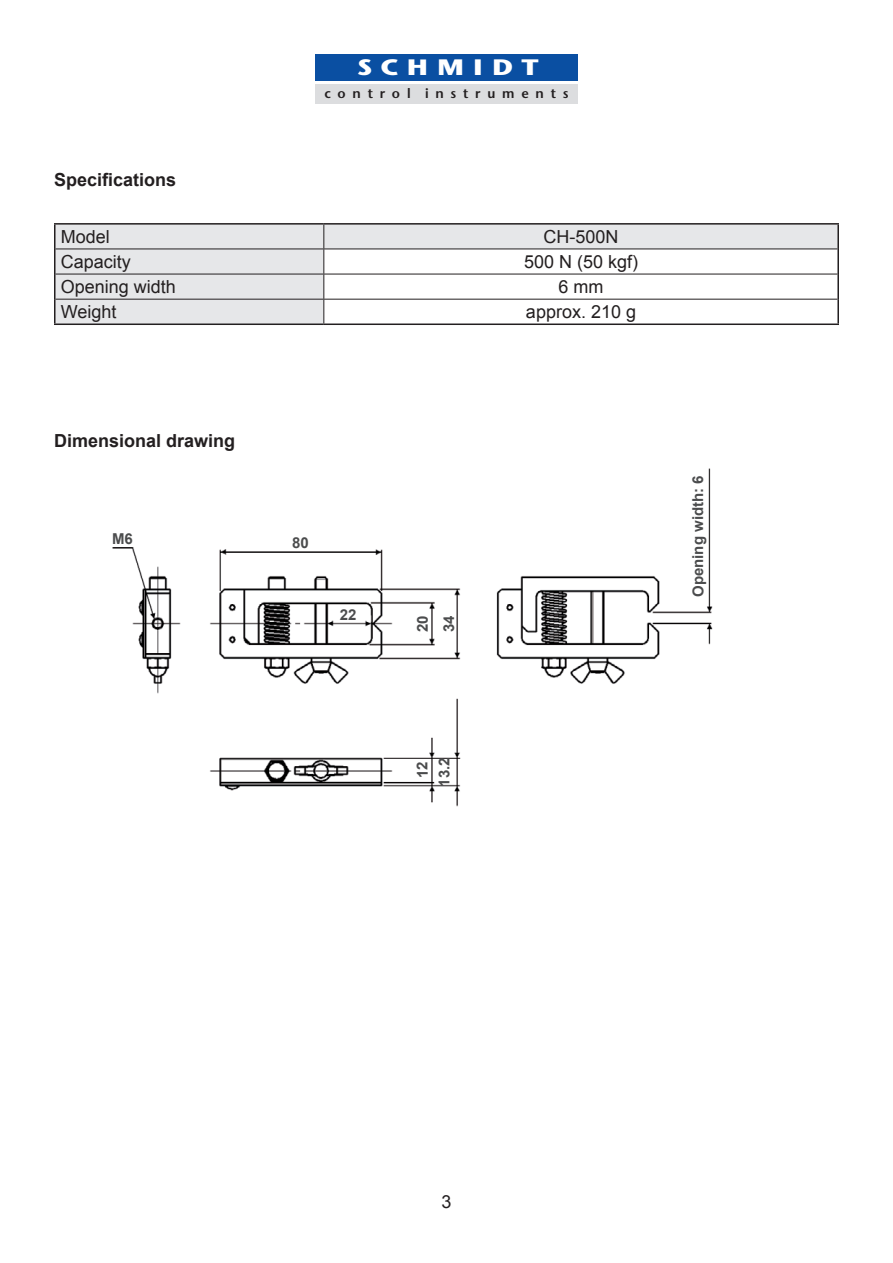
<style>
.page{position:relative;width:893px;height:1263px;background:#fff}
.page>*{position:absolute;margin:0;border:0;box-sizing:border-box;transform-origin:0 0}
.t1{font:700 22.35px "Stone Sans";letter-spacing:.33em;color:#fff;scale:1.22 1}
.t2{font:18px "Arial";color:#231f20}
.t3{font:700 18px "Arial";color:#231f20}
.t4{font:700 15px/21.8px "Arial";color:#4b4c4d;text-align:center}
.t5{font:600 13.5px "Stone Sans";letter-spacing:.5em;color:#231f20}
</style>
<div class="page">
<div style="left:315px;top:54px;width:263px;height:27px;background:#0a4fa2"></div>
<div style="left:315px;top:84px;width:263px;height:19px;background:#dcdddf"></div>
<img style="left:112px;top:468px;width:601px;height:339px">
<svg style="left:56px;top:225px;width:781px;height:98px;fill:#e6e7e9"></svg>
<hr style="left:54px;top:223px;width:270px;height:2px;background:#231f20">
<hr style="left:54px;top:225px;width:2px;height:24px;background:#231f20">
<hr style="left:324px;top:223px;width:515px;height:2px;background:#231f20">
<hr style="left:837px;top:225px;width:2px;height:24px;background:#231f20">
<hr style="left:54px;top:249px;width:2px;height:25px;background:#231f20">
<hr style="left:837px;top:249px;width:2px;height:25px;background:#231f20">
<hr style="left:54px;top:274px;width:2px;height:25px;background:#231f20">
<hr style="left:837px;top:274px;width:2px;height:25px;background:#231f20">
<hr style="left:54px;top:299px;width:2px;height:24px;background:#231f20">
<hr style="left:837px;top:299px;width:2px;height:24px;background:#231f20">
<hr style="left:54px;top:323px;width:270px;height:2px;background:#231f20">
<hr style="left:324px;top:323px;width:515px;height:2px;background:#231f20">
<hr style="left:56px;top:249px;width:268px;height:1px;background:#231f20">
<hr style="left:324px;top:249px;width:513px;height:1px;background:#231f20">
<hr style="left:56px;top:274px;width:268px;height:1px;background:#231f20">
<hr style="left:324px;top:274px;width:513px;height:1px;background:#231f20">
<hr style="left:56px;top:299px;width:268px;height:1px;background:#231f20">
<hr style="left:324px;top:299px;width:513px;height:1px;background:#231f20">
<svg style="left:323px;top:225px;width:1px;height:98px"></svg>
<p class="t3" style="left:54px;top:167px;width:124px">Specifications</p>
<p class="t1" style="left:357px;top:54px;width:150px">SCHMIDT</p>
<p class="t5" style="left:324px;top:85px;width:246px">control instruments</p>
<p class="t2" style="left:61px;top:225px;width:51px">Model</p>
<p class="t2" style="left:543px;top:225px;width:77px">CH-500N</p>
<p class="t2" style="left:61px;top:250px;width:72px">Capacity</p>
<p class="t2" style="left:524px;top:250px;width:116px">500 N (50 kgf)</p>
<p class="t2" style="left:61px;top:275px;width:117px">Opening width</p>
<p class="t2" style="left:558px;top:275px;width:46px">6 mm</p>
<p class="t2" style="left:61px;top:300px;width:57px">Weight</p>
<p class="t2" style="left:526px;top:300px;width:112px">approx. 210 g</p>
<p class="t3" style="left:54px;top:429px;width:183px">Dimensional drawing</p>
<p class="t4" style="left:112px;top:528px;width:22px">M6</p>
<p class="t4" style="left:292px;top:532px;width:18px">80</p>
<p class="t4" style="left:340px;top:604px;width:18px">22</p>
<p class="t4" style="left:412px;top:632px;width:18px;rotate:-90deg">20</p>
<p class="t4" style="left:439px;top:632px;width:18px;rotate:-90deg">34</p>
<p class="t4" style="left:412px;top:787px;width:31px;rotate:-90deg">12<br>13.2</p>
<p class="t4" style="left:688px;top:597px;width:123px;rotate:-90deg">Opening width: 6</p>
<p class="t2" style="left:441px;top:1189px;width:12px">3</p>
</div>
